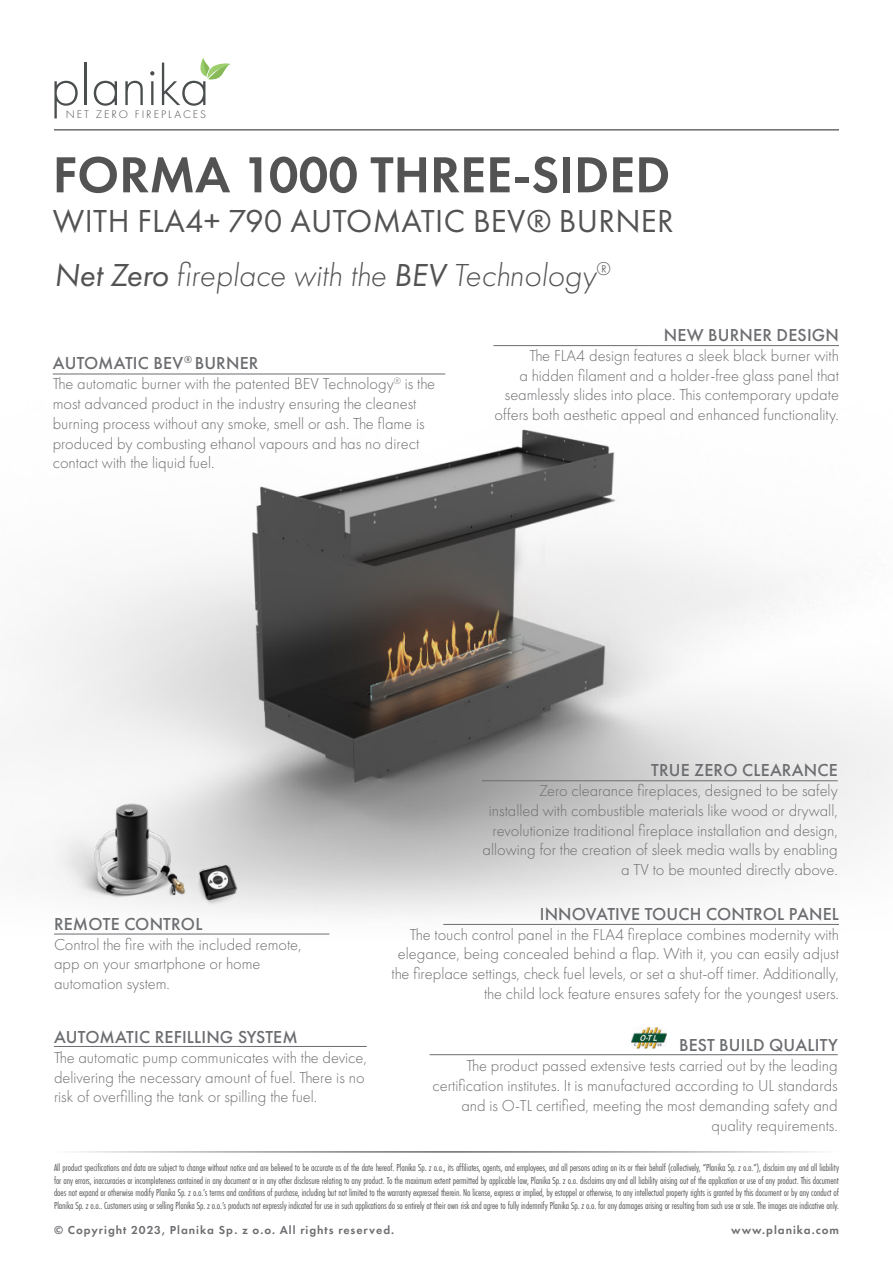
<style>
.page{position:relative;width:893px;height:1263px;background:#fff}
.page>*{position:absolute;margin:0;border:0;box-sizing:border-box;transform-origin:0 0}
.t1{font:300 58.35px "Futura PT";color:#4a4e4f}
.FIREPLACE{font:600 52.5px "Futura PT";color:#535353}
.t2{font:italic 300 33px "Futura PT";color:#535353}
.t3{font:33px "Futura PT";letter-spacing:.01em;color:#535353}
.spis_treści_2{font:500 18px "Futura PT";letter-spacing:.01em;color:#6c6d70}
.t4{font:300 16.5px/19.8px "Futura PT";color:#6c6d70;text-align:right}
.t5{font:600 12px "Futura PT";letter-spacing:.08em;color:#6c6d70}
.t6{font:300 11.4px "Futura PT";letter-spacing:.175em;color:#4a4e4f}
.t7{font:10.5px/12.6px "Futura PT Cond";letter-spacing:-.01em;color:#535353;text-align:justify}
.s1{font-weight:400}
</style>
<div class="page">
<hr style="left:54px;top:1152px;width:785px;height:1px;background:#231f20">
<hr style="left:54px;top:130px;width:785px;height:1px;background:#231f20">
<svg style="left:200px;top:58px;width:30px;height:22px"></svg>
<img style="left:24px;top:346px;width:869px;height:589px">
<img style="left:207px;top:858px;width:47px;height:48px">
<hr style="left:53px;top:374px;width:392px;height:1px;background:#6c6d70">
<hr style="left:54px;top:934px;width:275px;height:1px;background:#6c6d70">
<hr style="left:493px;top:345px;width:346px;height:1px;background:#6c6d70">
<hr style="left:54px;top:1046px;width:313px;height:1px;background:#6c6d70">
<img style="left:54px;top:769px;width:153px;height:153px">
<img style="left:632px;top:1028px;width:34px;height:20px">
<hr style="left:443px;top:924px;width:396px;height:1px;background:#6c6d70">
<hr style="left:429px;top:1054px;width:409px;height:1px;background:#6c6d70">
<hr style="left:482px;top:780px;width:356px;height:1px;background:#6c6d70">
<h1 class="t1" style="left:50px;top:53px;width:161px">planika</h1>
<p class="t6" style="left:66px;top:108px;width:142px">NET ZERO FIREPLACES</p>
<p class="FIREPLACE" style="left:53px;top:142px;width:619px">FORMA 1000 THREE-SIDED</p>
<p class="t3" style="left:53px;top:201px;width:622px">WITH FLA4+ 790 AUTOMATIC BEV® BURNER</p>
<p class="t2" style="left:54px;top:257px;width:557px"><span class="s1">Net Zero</span> fireplace with the <span class="s1">BEV</span> Technology<sup>®</sup></p>
<p class="spis_treści_2" style="left:53px;top:353px;width:207px">AUTOMATIC BEV<sup>®</sup> BURNER</p>
<p class="t4" style="left:53px;top:374px;width:384px;text-align:left">The automatic burner with the patented BEV Technology<sup>®</sup> is the most advanced product in the industry ensuring the cleanest burning process without any smoke, smell or ash. The flame is produced by combusting ethanol vapours and has no direct contact with the liquid fuel.</p>
<p class="spis_treści_2" style="left:664px;top:324px;width:176px">NEW BURNER DESIGN</p>
<p class="t4" style="left:495px;top:346px;width:346px">The FLA4 design features a sleek black burner with<br>a hidden filament and a holder-free glass panel that seamlessly slides into place. This contemporary update offers both aesthetic appeal and enhanced functionality.</p>
<p class="spis_treści_2" style="left:651px;top:759px;width:188px">TRUE ZERO CLEARANCE</p>
<p class="t4" style="left:483px;top:781px;width:357px">Zero clearance fireplaces, designed to be safely<br>installed with combustible materials like wood or drywall, revolutionize traditional fireplace installation and design, allowing for the creation of sleek media walls by enabling a TV to be mounted directly above.</p>
<p class="spis_treści_2" style="left:54px;top:913px;width:150px">REMOTE CONTROL</p>
<p class="t4" style="left:54px;top:934px;width:249px;text-align:left">Control the fire with the included remote, app on your smartphone or home automation system.</p>
<p class="spis_treści_2" style="left:54px;top:1026px;width:245px">AUTOMATIC REFILLING SYSTEM</p>
<p class="t4" style="left:54px;top:1047px;width:314px;text-align:left">The automatic pump communicates with the device, delivering the necessary amount of fuel. There is no risk of overfilling the tank or spilling the fuel.</p>
<p class="spis_treści_2" style="left:540px;top:903px;width:301px">INNOVATIVE TOUCH CONTROL PANEL</p>
<p class="t4" style="left:392px;top:924px;width:449px">The touch control panel in the FLA4 fireplace combines modernity with elegance, being concealed behind a flap. With it, you can easily adjust the fireplace settings, check fuel levels, or set a shut-off timer. Additionally, the child lock feature ensures safety for the youngest users.</p>
<p class="spis_treści_2" style="left:679px;top:1035px;width:160px">BEST BUILD QUALITY</p>
<p class="t4" style="left:433px;top:1056px;width:407px">The product passed extensive tests carried out by the leading certification institutes. It is manufactured according to UL standards and is O-TL certified, meeting the most demanding safety and quality requirements.</p>
<p class="t7" style="left:54px;top:1161px;width:786px">All product specifications and data are subject to change without notice and are believed to be accurate as of the date hereof. Planika Sp. z o.o., its affiliates, agents, and employees, and all persons acting on its or their behalf (collectively, “Planika Sp. z o.o.”), disclaim any and all liability for any errors, inaccuracies or incompleteness contained in any document or in any other disclosure relating to any product. To the maximum extent permitted by applicable law, Planika Sp. z o.o. disclaims any and all liability arising out of the application or use of any product. This document does not expand or otherwise modify Planika Sp. z o.o.’s terms and conditions of purchase, including but not limited to the warranty expressed therein. No license, express or implied, by estoppel or otherwise, to any intellectual property rights is granted by this document or by any conduct of Planika Sp. z o.o.. Customers using or selling Planika Sp. z o.o.’s products not expressly indicated for use in such applications do so entirely at their own risk and agree to fully indemnify Planika Sp. z o.o. for any damages arising or resulting from such use or sale. The images are indicative only.</p>
<p class="t5" style="left:54px;top:1223px;width:342px">© Copyright 2023, Planika Sp. z o.o. All rights reserved.</p>
<p class="t5" style="left:731px;top:1223px;width:109px">www.planika.com</p>
</div>
